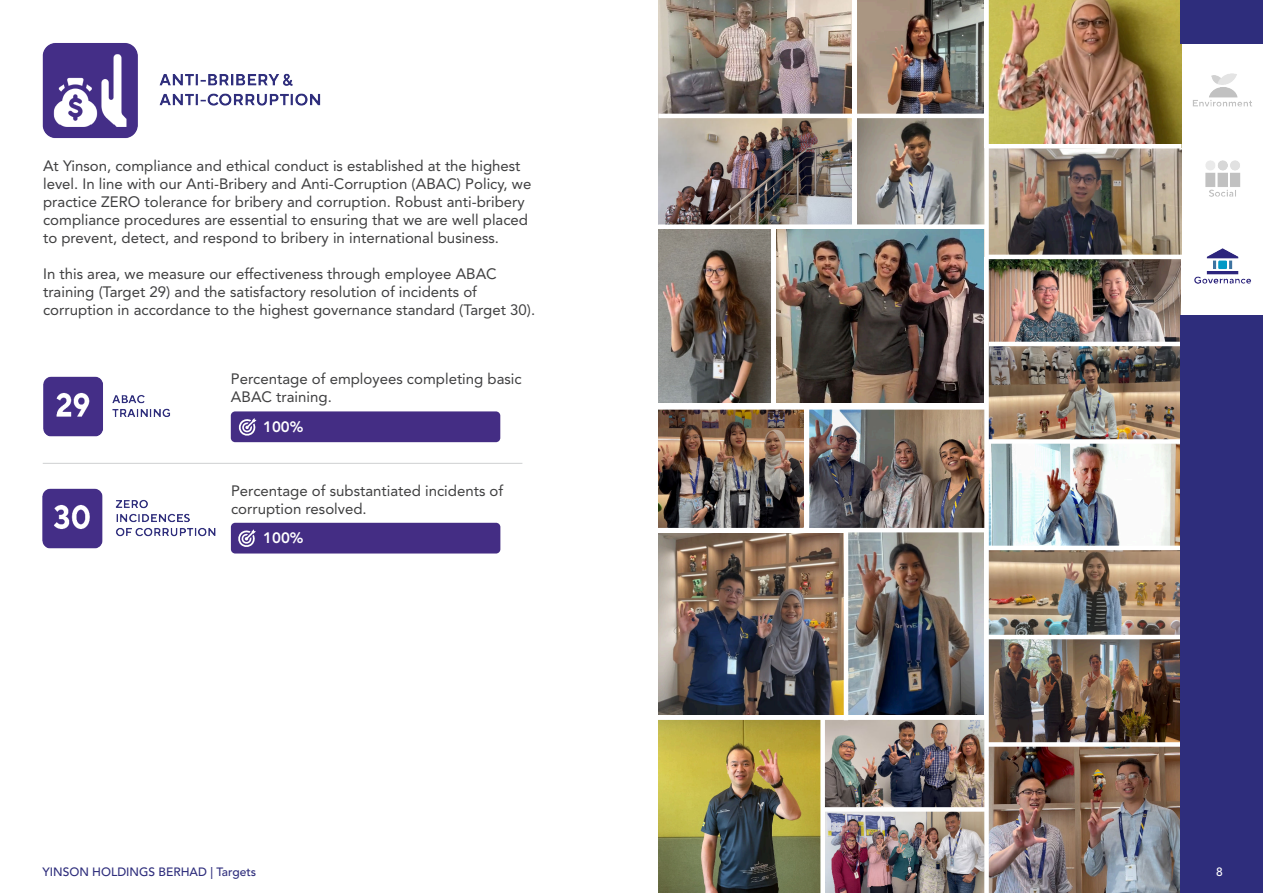
<style>
.page{position:relative;width:1263px;height:893px;background:#fff}
.page>*{position:absolute;margin:0;border:0;box-sizing:border-box;transform-origin:0 0}
.t1{font:15px/18px "Avenir LT Std";color:#3f3f40}
.t2{font:800 15px "Avenir LT Std";color:#fff}
.t3{font:500 12px "Avenir LT Std";color:#2e2d7c}
.t4{font:500 12px "Avenir LT Std";color:#fff}
</style>
<div class="page">
<img style="left:989px;top:259px;width:192px;height:83px">
<img style="left:989px;top:346px;width:192px;height:93px">
<img style="left:989px;top:0;width:192px;height:149px">
<img style="left:989px;top:149px;width:185px;height:106px">
<img style="left:989px;top:550px;width:192px;height:85px">
<img style="left:989px;top:444px;width:192px;height:102px">
<img style="left:659px;top:0;width:193px;height:114px">
<img style="left:858px;top:0;width:125px;height:114px">
<img style="left:659px;top:118px;width:193px;height:106px">
<img style="left:858px;top:118px;width:125px;height:106px">
<img style="left:658px;top:230px;width:113px;height:173px">
<img style="left:777px;top:230px;width:206px;height:173px">
<img style="left:658px;top:533px;width:186px;height:181px">
<img style="left:848px;top:533px;width:135px;height:182px">
<img style="left:826px;top:812px;width:158px;height:81px">
<img style="left:1174px;top:228px;width:89px;height:88px">
<img style="left:1173px;top:42px;width:90px;height:97px">
<div style="left:1181px;top:0;width:82px;height:43px;background:#2e2d7c"></div>
<img style="left:1174px;top:131px;width:89px;height:97px">
<hr style="left:43px;top:463px;width:479px;height:1px;background:#ced0d1">
<div style="left:231px;top:411px;width:269px;height:31px;background:#442d84;border-radius:4px"></div>
<div style="left:231px;top:523px;width:269px;height:30px;background:#442d84;border-radius:4px"></div>
<img style="left:42px;top:43px;width:279px;height:96px">
<img style="left:43px;top:376px;width:128px;height:52px">
<img style="left:42px;top:428px;width:174px;height:121px">
<svg style="left:238px;top:418px;width:19px;height:18px"></svg>
<svg style="left:238px;top:529px;width:18px;height:18px"></svg>
<img style="left:825px;top:720px;width:159px;height:87px">
<img style="left:659px;top:410px;width:144px;height:118px">
<img style="left:809px;top:410px;width:175px;height:118px">
<img style="left:989px;top:639px;width:192px;height:254px">
<img style="left:658px;top:720px;width:162px;height:173px">
<div style="left:987px;top:742px;width:194px;height:5px;background:#fff"></div>
<hr style="left:986px;top:255px;width:197px;height:4px;background:#fff">
<hr style="left:985px;top:144px;width:196px;height:4px;background:#fff">
<div style="left:1181px;top:316px;width:82px;height:577px;background:#2e2d7c"></div>
<p class="t1" style="left:43px;top:158px;width:490px">At Yinson, compliance and ethical conduct is established at the highest level. In line with our Anti-Bribery and Anti-Corruption (ABAC) Policy, we practice ZERO tolerance for bribery and corruption. Robust anti-bribery compliance procedures are essential to ensuring that we are well placed to prevent, detect, and respond to bribery in international business.</p>
<p class="t1" style="left:43px;top:266px;width:494px">In this area, we measure our effectiveness through employee ABAC training (Target 29) and the satisfactory resolution of incidents of corruption in accordance to the highest governance standard (Target 30).</p>
<p class="t1" style="left:231px;top:371px;width:292px">Percentage of employees completing basic<br>ABAC training.</p>
<p class="t2" style="left:263px;top:421px;width:42px">100%</p>
<p class="t1" style="left:231px;top:483px;width:274px">Percentage of substantiated incidents of corruption resolved.</p>
<p class="t2" style="left:263px;top:532px;width:42px">100%</p>
<p class="t3" style="left:43px;top:867px;width:215px">YINSON HOLDINGS BERHAD | Targets</p>
<p class="t4" style="left:1216px;top:867px;width:8px">8</p>
</div>
